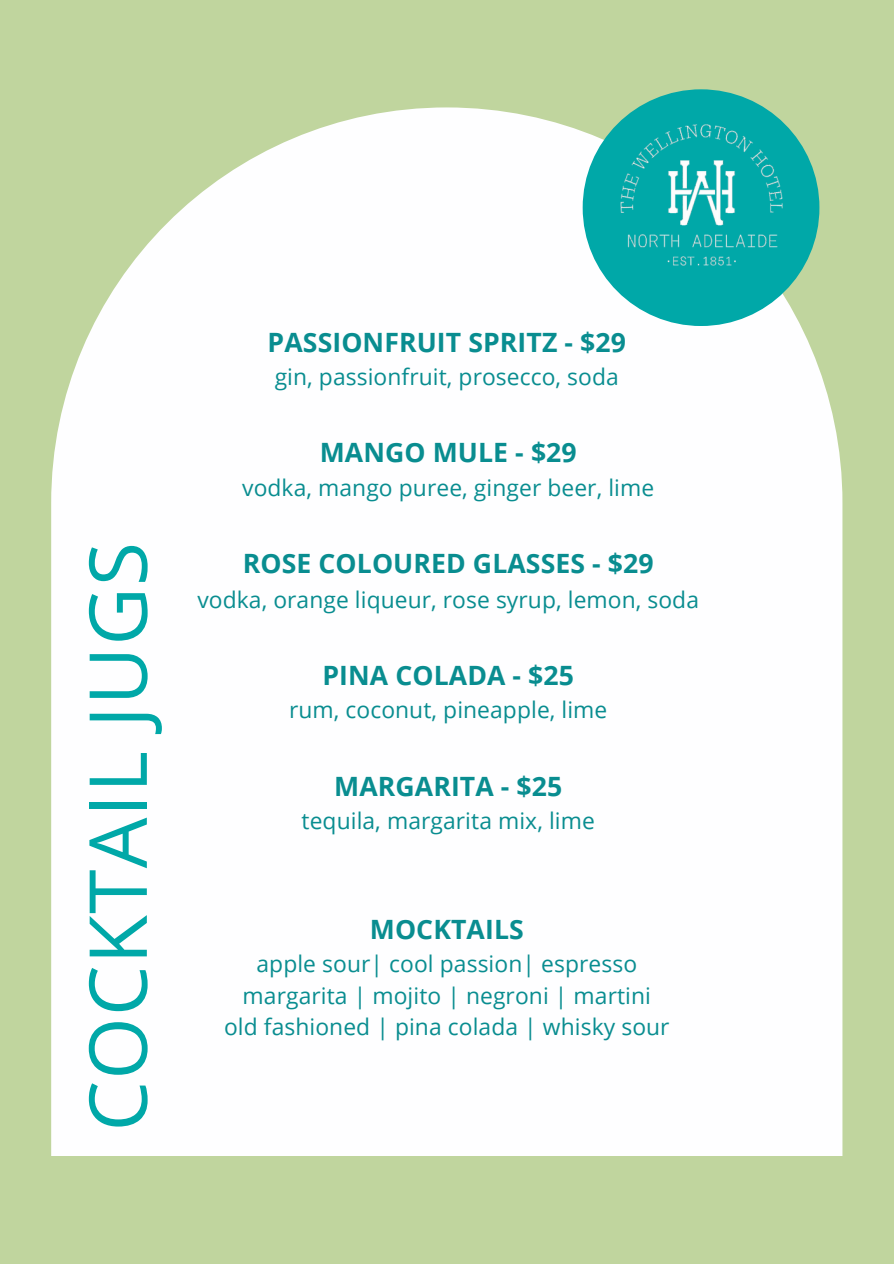
<style>
.page{position:relative;width:894px;height:1264px;background:#fff}
.page>*{position:absolute;margin:0;border:0;box-sizing:border-box;transform-origin:0 0}
.t1{font:79.95px "Open Sans";letter-spacing:.015em;color:#00a8a8}
.t2{font:700 26.55px "Open Sans";letter-spacing:.005em;color:#098d90}
.t3{font:22.8px "Open Sans";letter-spacing:.005em;color:#098d90}
</style>
<div class="page">
<div style="left:0;top:0;width:893px;height:1263px;background:#c0d59e"></div>
<div style="left:51px;top:107px;width:791px;height:1048px;background:#fefeff"></div>
<div style="left:582px;top:89px;width:236px;height:237px;background:#00a8a8;border-radius:50%"></div>
<img style="left:598px;top:89px;width:205px;height:205px">
<p class="t1" style="left:61px;top:1131px;width:590px;rotate:-90deg">COCKTAIL JUGS</p>
<p class="t2" style="left:267px;top:323px;width:360px">PASSIONFRUIT SPRITZ - $29</p>
<h1 class="t3" style="left:274px;top:361px;width:345px">gin, passionfruit, prosecco, soda</h1>
<h2 class="t2" style="left:319px;top:434px;width:258px">MANGO MULE - $29</h2>
<p class="t3" style="left:242px;top:471px;width:413px">vodka, mango puree, ginger beer, lime</p>
<h2 class="t2" style="left:243px;top:545px;width:412px">ROSE COLOURED GLASSES - $29</h2>
<p class="t3" style="left:197px;top:583px;width:503px">vodka, orange liqueur, rose syrup, lemon, soda</p>
<h2 class="t2" style="left:322px;top:656px;width:253px">PINA COLADA - $25</h2>
<p class="t3" style="left:289px;top:694px;width:320px">rum, coconut, pineapple, lime</p>
<h2 class="t2" style="left:334px;top:767px;width:229px">MARGARITA - $25</h2>
<p class="t3" style="left:301px;top:805px;width:295px">tequila, margarita mix, lime</p>
<h2 class="t2" style="left:370px;top:910px;width:155px">MOCKTAILS</h2>
<p class="t3" style="left:256px;top:948px;width:382px">apple sour| cool passion| espresso</p>
<h2 class="t3" style="left:242px;top:979px;width:409px">margarita | mojito | negroni | martini</h2>
<p class="t3" style="left:224px;top:1010px;width:447px">old fashioned | pina colada | whisky sour</p>
</div>
